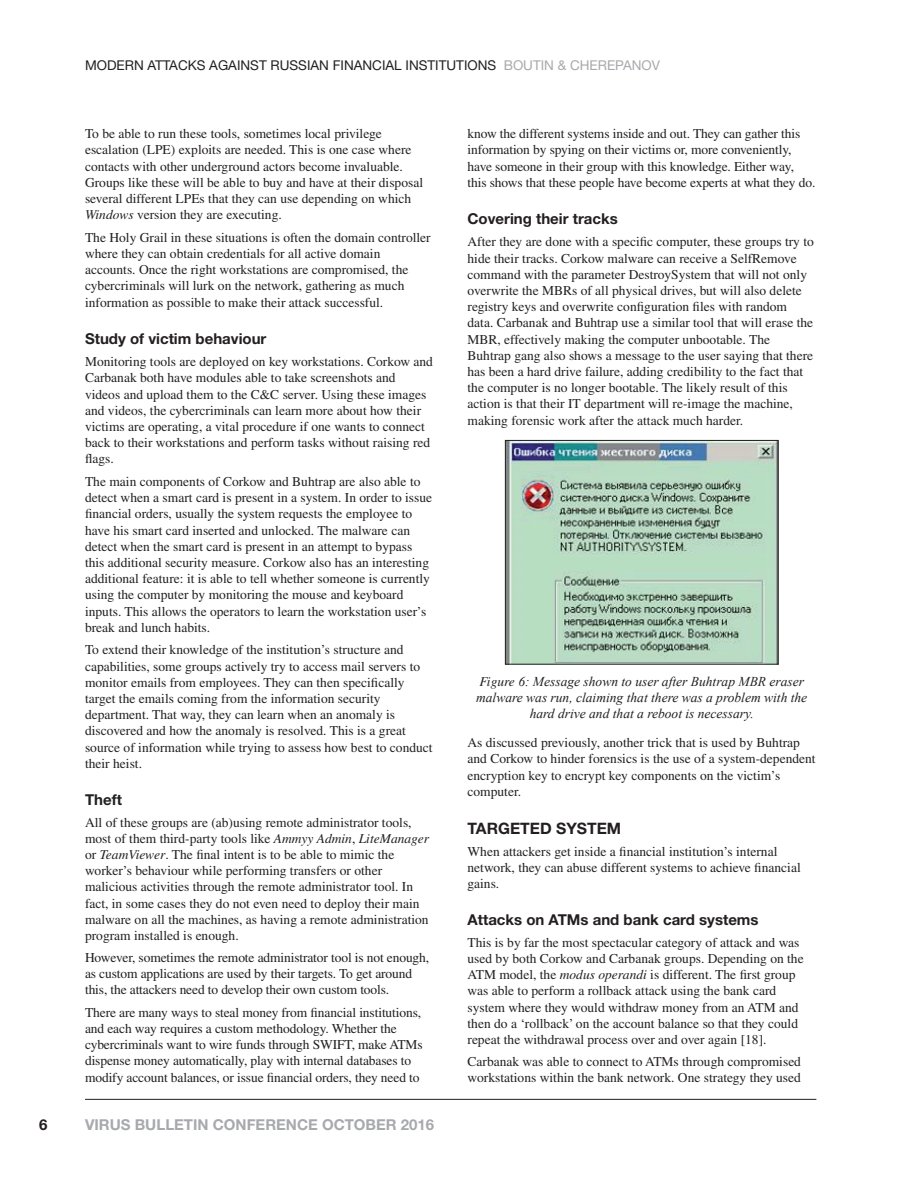
<style>
.page{position:relative;width:918px;height:1188px;background:#fff}
.page>*{position:absolute;margin:0;border:0;box-sizing:border-box;transform-origin:0 0}
.t1{font:700 15.75px "Helvetica Neue";color:#231f20}
.t2{font:700 15px "Helvetica Neue";color:#231f20}
.t3{font:700 15px "Helvetica Neue";color:#a8a9ad}
.t4{font:13.5px/16.2px "Times";color:#231f20}
.t5{font:italic 13.5px/16.2px "Times New Roman";color:#231f20;text-align:center}
.t6{font:13.5px "Helvetica Neue";color:#231f20}
.s1{color:#a8a9ad}
.s2{font-style:italic}
.s3{font-family:"Times"}
</style>
<div class="page">
<hr style="left:85px;top:1099px;width:731px;height:1px;background:#231f20">
<img style="left:507px;top:442px;width:269px;height:221px">
<div style="left:505px;top:440px;width:273px;height:225px;border:1px solid #231f20"></div>
<p class="t6" style="left:85px;top:61px;width:576px">MODERN ATTACKS AGAINST RUSSIAN FINANCIAL INSTITUTIONS <span class="s1">BOUTIN &amp; CHEREPANOV</span></p>
<p class="t4" style="left:85px;top:127px;width:340px">To be able to run these tools, sometimes local privilege escalation (LPE) exploits are needed. This is one case where contacts with other underground actors become invaluable.<br>Groups like these will be able to buy and have at their disposal several different LPEs that they can use depending on which <span class="s2">Windows</span> version they are executing.</p>
<p class="t4" style="left:85px;top:230px;width:347px">The Holy Grail in these situations is often the domain controller where they can obtain credentials for all active domain accounts. Once the right workstations are compromised, the cybercriminals will lurk on the network, gathering as much information as possible to make their attack successful.</p>
<p class="t2" style="left:85px;top:333px;width:183px">Study of victim behaviour</p>
<p class="t4" style="left:85px;top:355px;width:350px">Monitoring tools are deployed on key workstations. Corkow and Carbanak both have modules able to take screenshots and videos and upload them to the C&amp;C server. Using these images and videos, the cybercriminals can learn more about how their victims are operating, a vital procedure if one wants to connect back to their workstations and perform tasks without raising red flags.</p>
<p class="t4" style="left:85px;top:475px;width:349px">The main components of Corkow and Buhtrap are also able to detect when a smart card is present in a system. In order to issue financial orders, usually the system requests the employee to have his smart card inserted and unlocked. The malware can detect when the smart card is present in an attempt to bypass this additional security measure. Corkow also has an interesting additional feature: it is able to tell whether someone is currently using the computer by monitoring the mouse and keyboard inputs. This allows the operators to learn the workstation user’s break and lunch habits.</p>
<p class="t4" style="left:85px;top:643px;width:349px">To extend their knowledge of the institution’s structure and capabilities, some groups actively try to access mail servers to monitor emails from employees. They can then specifically target the emails coming from the information security department. That way, they can learn when an anomaly is discovered and how the anomaly is resolved. This is a great source of information while trying to assess how best to conduct their heist.</p>
<p class="t2" style="left:85px;top:794px;width:38px">Theft</p>
<p class="t4" style="left:85px;top:815px;width:345px">All of these groups are (ab)using remote administrator tools, most of them third-party tools like <span class="s2">Ammyy Admin</span>, <span class="s2">LiteManager </span>or <span class="s2">TeamViewer</span>. The final intent is to be able to mimic the worker’s behaviour while performing transfers or other malicious activities through the remote administrator tool. In fact, in some cases they do not even need to deploy their main malware on all the machines, as having a remote administration program installed is enough.</p>
<p class="t4" style="left:85px;top:950px;width:346px">However, sometimes the remote administrator tool is not enough, as custom applications are used by their targets. To get around this, the attackers need to develop their own custom tools.</p>
<p class="t4" style="left:85px;top:1005px;width:339px">There are many ways to steal money from financial institutions, and each way requires a custom methodology. Whether the cybercriminals want to wire funds through SWIFT, make ATMs dispense money automatically, play with internal databases to modify account balances, or issue financial orders, they need to</p>
<p class="t2" style="left:39px;top:1119px;width:10px">6</p>
<p class="t3" style="left:85px;top:1119px;width:351px">VIRUS BULLETIN CONFERENCE OCTOBER 2016</p>
<p class="t4" style="left:468px;top:127px;width:349px">know the different systems inside and out. They can gather this information by spying on their victims or, more conveniently, have someone in their group with this knowledge. Either way, this shows that these people have become experts at what they do.</p>
<p class="t2" style="left:468px;top:213px;width:152px">Covering their tracks</p>
<p class="t4" style="left:468px;top:235px;width:348px">After they are done with a specific computer, these groups try to hide their tracks. Corkow malware can receive a SelfRemove command with the parameter DestroySystem that will not only overwrite the MBRs of all physical drives, but will also delete registry keys and overwrite configuration files with random data. Carbanak and Buhtrap use a similar tool that will erase the MBR, effectively making the computer unbootable. The Buhtrap gang also shows a message to the user saying that there has been a hard drive failure, adding credibility to the fact that the computer is no longer bootable. The likely result of this action is that their IT department will re-image the machine, making forensic work after the attack much harder.</p>
<p class="t5" style="left:476px;top:673px;width:333px"><span class="s3">Figure</span> 6: Message shown to user after Buhtrap MBR eraser malware was run, claiming that there was a problem with the hard drive and that a reboot is necessary.</p>
<p class="t4" style="left:468px;top:736px;width:350px">As discussed previously, another trick that is used by Buhtrap and Corkow to hinder forensics is the use of a system-dependent encryption key to encrypt key components on the victim’s computer.</p>
<p class="t1" style="left:468px;top:823px;width:155px">TARGETED SYSTEM</p>
<p class="t4" style="left:468px;top:844px;width:335px">When attackers get inside a financial institution’s internal network, they can abuse different systems to achieve financial gains.</p>
<p class="t2" style="left:468px;top:914px;width:293px">Attacks on ATMs and bank card systems</p>
<p class="t4" style="left:468px;top:935px;width:338px">This is by far the most spectacular category of attack and was used by both Corkow and Carbanak groups. Depending on the ATM model, the <span class="s2">modus operandi</span> is different. The first group was able to perform a rollback attack using the bank card system where they would withdraw money from an ATM and then do a ‘rollback’ on the account balance so that they could repeat the withdrawal process over and over again [18].</p>
<p class="t4" style="left:468px;top:1054px;width:335px">Carbanak was able to connect to ATMs through compromised workstations within the bank network. One strategy they used</p>
</div>
